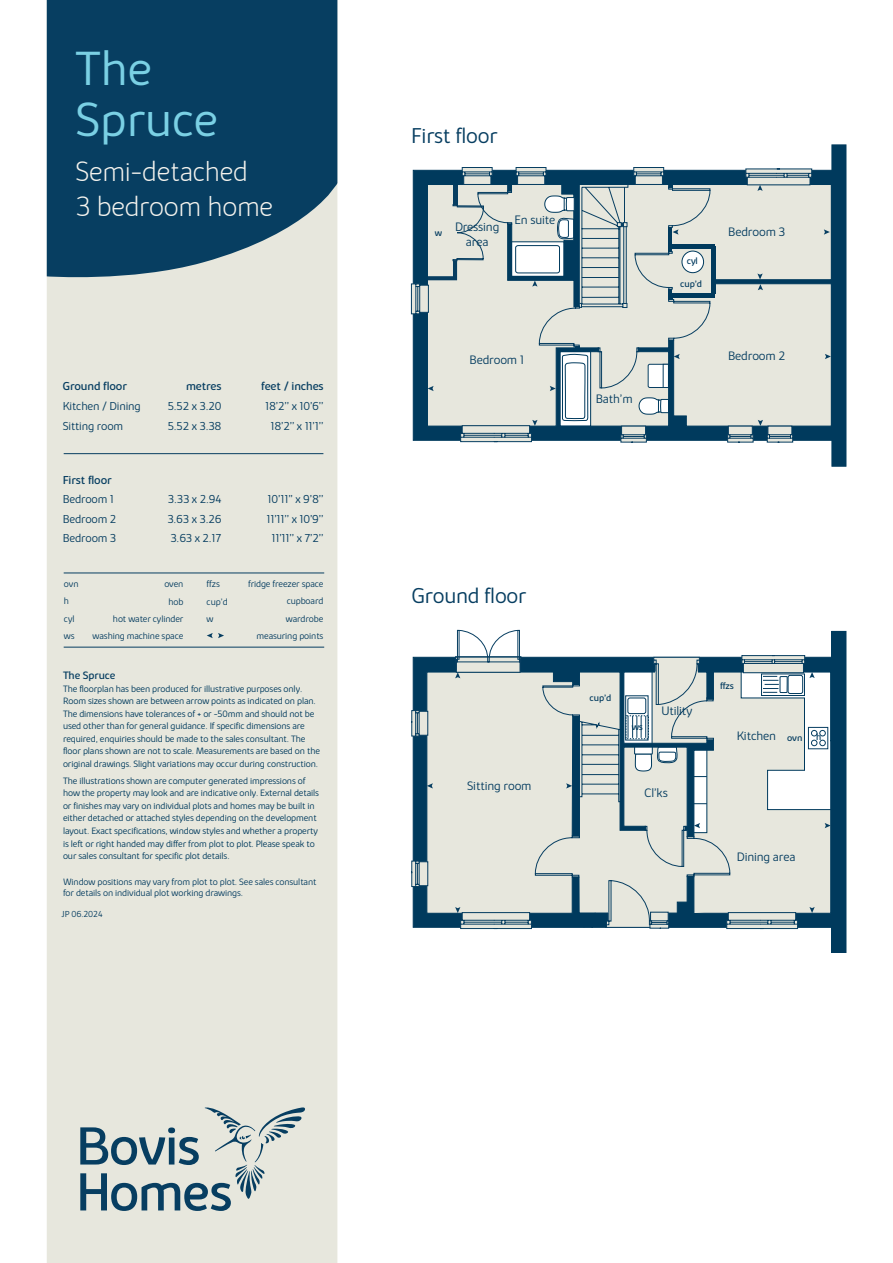
<style>
.page{position:relative;width:893px;height:1263px;background:#fff}
.page>*{position:absolute;margin:0;border:0;box-sizing:border-box;transform-origin:0 0}
.t1{font:300 49.5px/51px "Bovis Sans";color:#7ad0e4}
.t2{font:200 28.5px/34.5px "Bovis Sans";letter-spacing:-.01em;color:#f4f3ee}
.t3{font:300 21.9px "Bovis Sans";letter-spacing:-.01em;color:#073e61}
.t4{font:300 12.6px/15px "Bovis Sans";letter-spacing:-.01em;color:#073e61;text-align:center}
.t5{font:300 11.7px "Bovis Sans";letter-spacing:-.01em;color:#073e61}
.t6{font:11.7px "Bovis Sans";letter-spacing:-.01em;color:#073e61}
.t7{font:10.95px "Bovis Sans";letter-spacing:-.01em;color:#073e61}
.t8{font:300 9.45px/12.5px "Bovis Sans";letter-spacing:-.01em;color:#003a5d}
.t9{font:300 9.45px/17.2px "Bovis Sans";letter-spacing:-.01em;color:#073e61}
.t10{font:9.45px "Bovis Sans";letter-spacing:-.01em;color:#073e61}
.t11{font:300 9px "Bovis Sans";letter-spacing:-.01em;color:#073e61}
</style>
<div class="page">
<div style="left:47px;top:282px;width:290px;height:981px;background:#e7e7dd"></div>
<svg style="left:47px;top:0;width:290px;height:282px;background:#1b4d6c"></svg>
<svg style="left:76px;top:1106px;width:229px;height:105px;background:#b9c4c3"></svg>
<hr style="left:64px;top:453px;width:259px;height:1px;background:#073e61">
<svg style="left:413px;top:657px;width:42px;height:271px;background:#8ea4ac"></svg>
<svg style="left:413px;top:170px;width:419px;height:271px;background:#c4cdca"></svg>
<hr style="left:711px;top:247px;width:4px;height:47px;background:#003a5d">
<div style="left:669px;top:244px;width:46px;height:5px;background:#003a5d"></div>
<hr style="left:669px;top:293px;width:46px;height:4px;background:#003a5d">
<svg style="left:620px;top:426px;width:27px;height:17px"></svg>
<svg style="left:411px;top:861px;width:17px;height:26px"></svg>
<svg style="left:411px;top:710px;width:17px;height:26px"></svg>
<svg style="left:462px;top:167px;width:31px;height:18px"></svg>
<svg style="left:411px;top:204px;width:73px;height:110px;background:#b4c1c1"></svg>
<div style="left:832px;top:145px;width:14px;height:321px;background:#003a5d"></div>
<div style="left:832px;top:631px;width:14px;height:322px;background:#003a5d"></div>
<svg style="left:427px;top:783px;width:6px;height:5px"></svg>
<svg style="left:824px;top:229px;width:6px;height:6px"></svg>
<svg style="left:745px;top:168px;width:67px;height:23px;background:#abbabc"></svg>
<svg style="left:428px;top:386px;width:6px;height:5px"></svg>
<svg style="left:550px;top:386px;width:6px;height:5px"></svg>
<svg style="left:516px;top:167px;width:162px;height:141px;background:#b4c1c2"></svg>
<svg style="left:460px;top:420px;width:77px;height:22px;background:#a4b5b8"></svg>
<svg style="left:648px;top:354px;width:32px;height:34px"></svg>
<svg style="left:825px;top:354px;width:6px;height:5px"></svg>
<svg style="left:757px;top:273px;width:6px;height:17px"></svg>
<svg style="left:727px;top:420px;width:66px;height:23px;background:#92a7ae"></svg>
<hr style="left:64px;top:573px;width:260px;height:1px;background:#073e61">
<hr style="left:64px;top:647px;width:260px;height:1px;background:#073e61">
<svg style="left:207px;top:633px;width:17px;height:5px"></svg>
<div style="left:682px;top:251px;width:22px;height:22px;background:#fff;border-radius:50%"></div>
<div style="left:682px;top:251px;width:22px;height:22px;border:1px solid #003a5d;border-radius:50%"></div>
<svg style="left:455px;top:630px;width:381px;height:299px"></svg>
<h1 class="t1" style="left:75px;top:42px;width:144px">The<br>Spruce</h1>
<h2 class="t2" style="left:75px;top:154px;width:199px">Semi-detached<br>3 bedroom home</h2>
<p class="t6" style="left:63px;top:379px;width:66px">Ground floor</p>
<p class="t6" style="left:186px;top:379px;width:37px">metres</p>
<p class="t6" style="left:261px;top:379px;width:64px">feet / inches</p>
<p class="t5" style="left:63px;top:399px;width:80px">Kitchen / Dining</p>
<p class="t5" style="left:168px;top:399px;width:55px">5.52 x 3.20</p>
<p class="t5" style="left:265px;top:399px;width:60px">18’2’’ x 10’6’’</p>
<p class="t5" style="left:63px;top:419px;width:62px">Sitting room</p>
<p class="t5" style="left:168px;top:419px;width:55px">5.52 x 3.38</p>
<p class="t5" style="left:270px;top:419px;width:55px">18’2’’ x 11’1’’</p>
<p class="t6" style="left:63px;top:473px;width:50px">First floor</p>
<p class="t5" style="left:63px;top:492px;width:53px">Bedroom 1</p>
<p class="t5" style="left:168px;top:492px;width:55px">3.33 x 2.94</p>
<p class="t5" style="left:268px;top:492px;width:57px">10’11’’ x 9’8’’</p>
<p class="t5" style="left:63px;top:512px;width:55px">Bedroom 2</p>
<p class="t5" style="left:167px;top:512px;width:56px">3.63 x 3.26</p>
<p class="t5" style="left:266px;top:512px;width:59px">11’11’’ x 10’9’’</p>
<p class="t5" style="left:63px;top:532px;width:55px">Bedroom 3</p>
<p class="t5" style="left:170px;top:532px;width:53px">3.63 x 2.17</p>
<p class="t5" style="left:271px;top:532px;width:54px">11’11’’ x 7’2’’</p>
<p class="t9" style="left:207px;top:575px;width:23px">ffzs cup’d w</p>
<p class="t9" style="left:64px;top:575px;width:16px">ovn h cyl ws</p>
<p class="t9" style="left:248px;top:575px;width:77px;text-align:right">fridge freezer space cupboard wardrobe measuring points</p>
<p class="t7" style="left:63px;top:669px;width:54px">The Spruce</p>
<p class="t8" style="left:63px;top:682px;width:258px">The floorplan has been produced for illustrative purposes only.<br>Room sizes shown are between arrow points as indicated on plan.<br>The dimensions have tolerances of + or -50mm and should not be used other than for general guidance. If specific dimensions are required, enquiries should be made to the sales consultant. The floor plans shown are not to scale. Measurements are based on the original drawings. Slight variations may occur during construction.</p>
<p class="t8" style="left:63px;top:774px;width:258px">The illustrations shown are computer generated impressions of how the property may look and are indicative only. External details or finishes may vary on individual plots and homes may be built in either detached or attached styles depending on the development layout. Exact specifications, window styles and whether a property is left or right handed may differ from plot to plot. Please speak to our sales consultant for specific plot details.</p>
<p class="t9" style="left:63px;top:876px;width:255px;line-height:10.9px">Window positions may vary from plot to plot. See sales consultant for details on individual plot working drawings.</p>
<p class="t9" style="left:93px;top:575px;width:92px;text-align:right">oven<br>hob<br>hot water cylinder washing machine space</p>
<p class="t11" style="left:62px;top:909px;width:42px">JP 06.2024</p>
<h3 class="t3" style="left:411px;top:123px;width:88px">First floor</h3>
<p class="t10" style="left:435px;top:227px;width:9px">w</p>
<h3 class="t4" style="left:455px;top:220px;width:46px">Dressing area</h3>
<h3 class="t4" style="left:514px;top:212px;width:42px">En suite</h3>
<h3 class="t4" style="left:469px;top:352px;width:56px">Bedroom 1</h3>
<h3 class="t4" style="left:596px;top:391px;width:38px">Bath’m</h3>
<p class="t10" style="left:687px;top:255px;width:13px">cyl</p>
<p class="t10" style="left:680px;top:278px;width:23px">cup’d</p>
<h3 class="t4" style="left:728px;top:224px;width:59px">Bedroom 3</h3>
<h3 class="t4" style="left:728px;top:348px;width:59px">Bedroom 2</h3>
<h3 class="t3" style="left:412px;top:583px;width:116px">Ground floor</h3>
<h3 class="t4" style="left:467px;top:778px;width:66px">Sitting room</h3>
<p class="t10" style="left:590px;top:692px;width:23px">cup’d</p>
<p class="t10" style="left:632px;top:721px;width:13px">ws</p>
<h3 class="t4" style="left:661px;top:703px;width:32px">Utility</h3>
<h3 class="t4" style="left:645px;top:785px;width:25px">Cl’ks</h3>
<p class="t10" style="left:720px;top:680px;width:15px">ffzs</p>
<h3 class="t4" style="left:737px;top:728px;width:41px">Kitchen</h3>
<p class="t10" style="left:787px;top:732px;width:17px">ovn</p>
<p class="t10" style="left:816px;top:731px;width:7px">h</p>
<h3 class="t4" style="left:737px;top:849px;width:60px">Dining area</h3>
</div>
